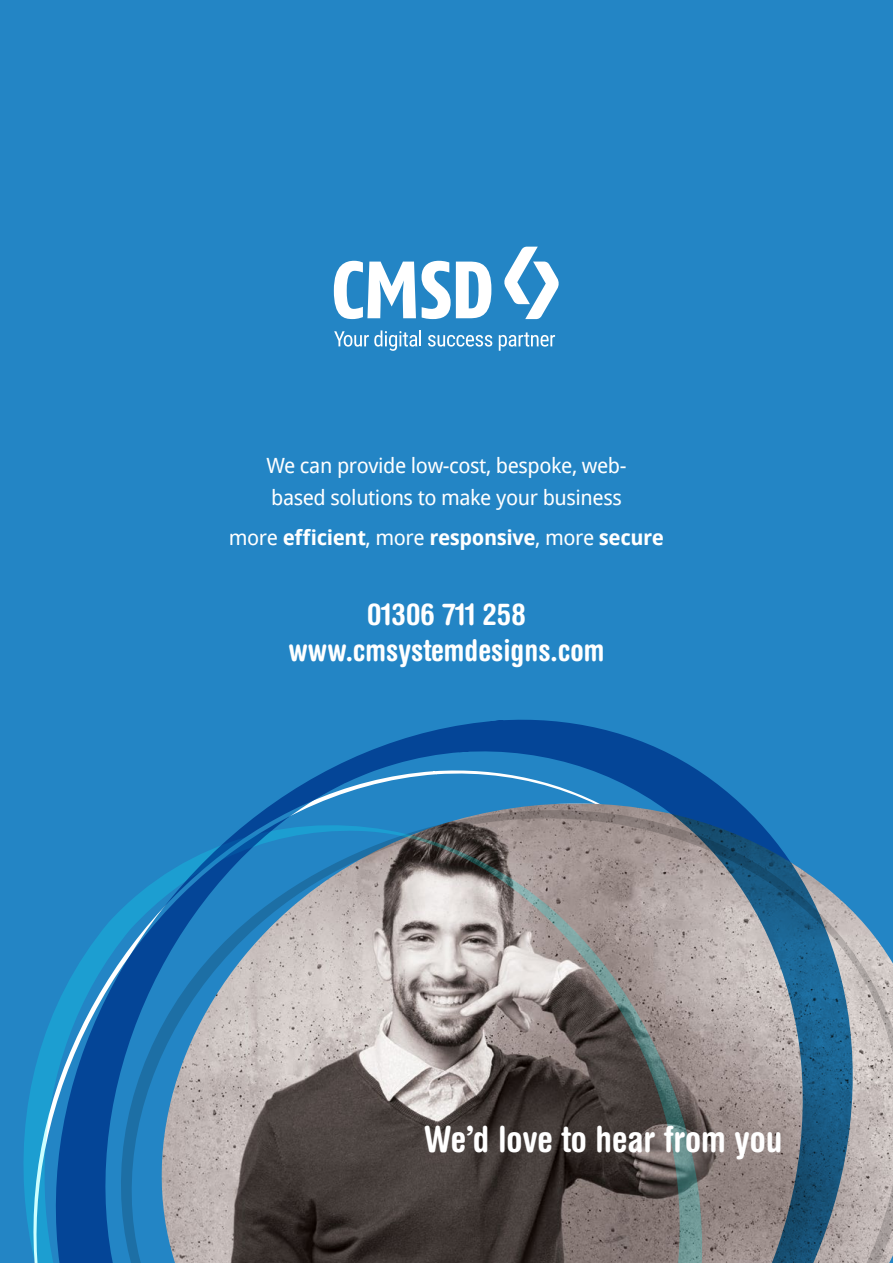
<style>
.page{position:relative;width:893px;height:1263px;background:#2385c5}
.page>*{position:absolute;margin:0;border:0;box-sizing:border-box;transform-origin:0 0}
.Alt_header{font:700 condensed 36px "Helvetica Rounded";color:#fff}
.Alt_header-2{font:700 condensed 30px "Helvetica Rounded";color:#fff}
.Large{font:21px/31.5px "Droid Sans";letter-spacing:-.02em;color:#fff}
.Large-2{font:700 21px "Droid Sans";letter-spacing:-.02em;color:#fff}
.s1{font-weight:400}
</style>
<div class="page">
<div style="left:9px;top:767px;width:47px;height:496px;background:#2385c5"></div>
<svg style="left:853px;top:830px;width:40px;height:433px;background:#9cadba"></svg>
<svg style="left:23px;top:825px;width:33px;height:438px;background:#2891ca"></svg>
<svg style="left:56px;top:720px;width:797px;height:543px;background:#5c7c95"></svg>
<svg style="left:334px;top:261px;width:82px;height:58px"></svg>
<svg style="left:422px;top:261px;width:69px;height:58px"></svg>
<svg style="left:504px;top:247px;width:55px;height:72px"></svg>
<svg style="left:334px;top:330px;width:87px;height:21px;background:#5aa3d3"></svg>
<svg style="left:428px;top:335px;width:64px;height:12px"></svg>
<svg style="left:499px;top:332px;width:56px;height:19px"></svg>
<p class="Large" style="left:266px;top:449px;width:362px">We can provide low-cost, bespoke, web&shy;based solutions to make your business</p>
<p class="Large-2" style="left:229px;top:522px;width:437px"><span class="s1">more</span> efficient<span class="s1">, more</span> responsive<span class="s1">, more</span> secure</p>
<p class="Alt_header-2" style="left:367px;top:596px;width:160px">01306 711 258</p>
<p class="Alt_header-2" style="left:288px;top:632px;width:318px">www.cmsystemdesigns.com</p>
<p class="Alt_header" style="left:424px;top:1118px;width:360px">We’d love to hear from you</p>
</div>
